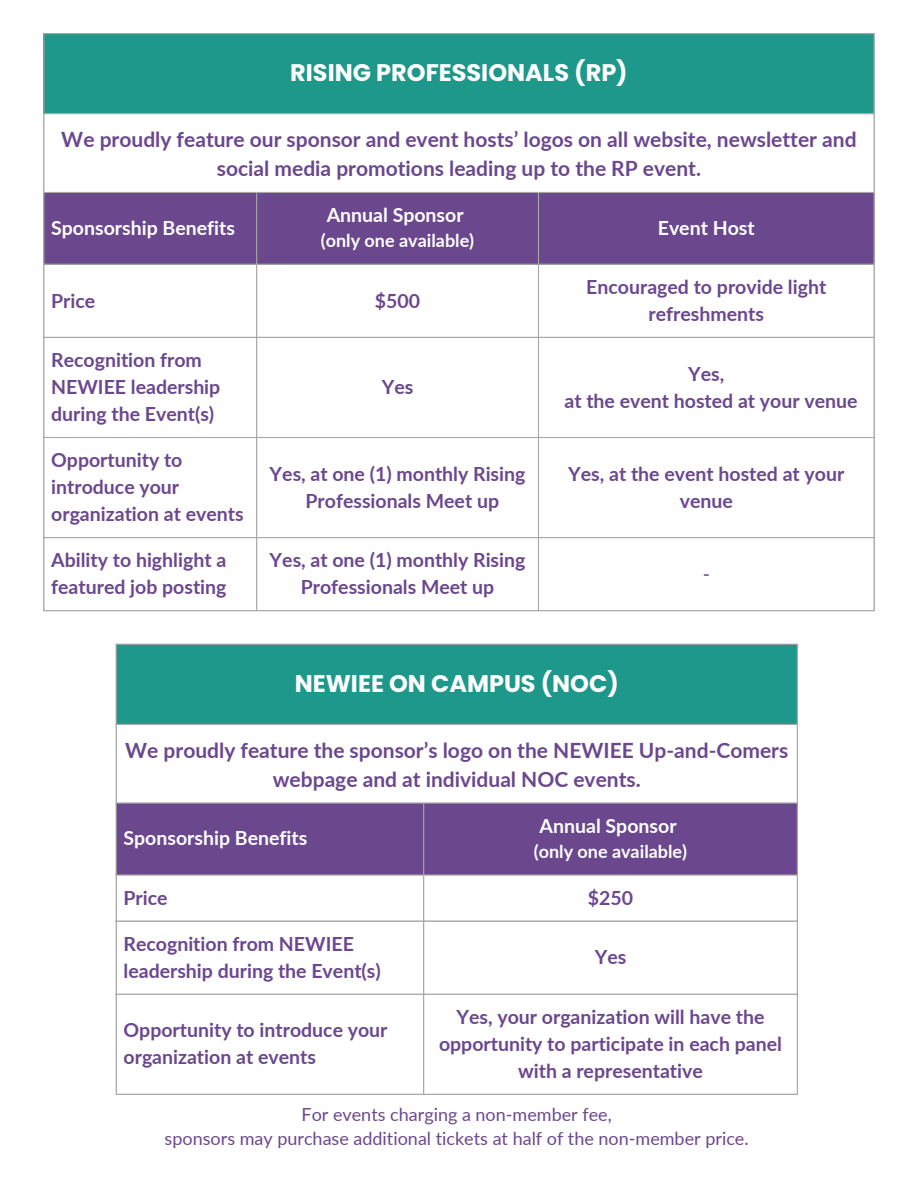
<style>
.page{position:relative;width:918px;height:1188px;background:#fff}
.page>*{position:absolute;margin:0;border:0;box-sizing:border-box;transform-origin:0 0}
.t1{font:700 24px "Poppins";color:#fff}
.t2{font:700 21px/29.2px "Lato";color:#6b478e;text-align:center}
.t3{font:700 19.5px/27px "Lato";color:#6b478e}
.t4{font:700 19.5px "Lato";color:#fff}
.t5{font:19.5px "Lato";color:#6b478e}
.t6{font:18px/24.8px "Lato";color:#6b478e;text-align:center}
.t7{font:700 18px "Lato";color:#fff}
</style>
<div class="page">
<div style="left:44px;top:33px;width:830px;height:81px;background:#1e988a"></div>
<div style="left:44px;top:193px;width:830px;height:71px;background:#6b478e"></div>
<hr style="left:43px;top:34px;width:1px;height:576px;background:#a9a8a9">
<hr style="left:256px;top:193px;width:1px;height:417px;background:#a9a8a9">
<hr style="left:538px;top:193px;width:1px;height:417px;background:#a9a8a9">
<hr style="left:874px;top:34px;width:1px;height:576px;background:#a9a8a9">
<hr style="left:43px;top:33px;width:832px;height:1px;background:#a9a8a9">
<hr style="left:43px;top:113px;width:832px;height:1px;background:#a9a8a9">
<hr style="left:43px;top:192px;width:832px;height:1px;background:#a9a8a9">
<hr style="left:43px;top:264px;width:832px;height:1px;background:#a9a8a9">
<hr style="left:43px;top:337px;width:832px;height:1px;background:#a9a8a9">
<hr style="left:43px;top:437px;width:832px;height:1px;background:#a9a8a9">
<hr style="left:43px;top:537px;width:832px;height:1px;background:#a9a8a9">
<hr style="left:43px;top:610px;width:832px;height:1px;background:#a9a8a9">
<div style="left:116px;top:644px;width:682px;height:81px;background:#1e988a"></div>
<div style="left:117px;top:804px;width:680px;height:70px;background:#6b478e"></div>
<hr style="left:116px;top:645px;width:1px;height:449px;background:#a9a8a9">
<hr style="left:423px;top:804px;width:1px;height:290px;background:#a9a8a9">
<hr style="left:797px;top:645px;width:1px;height:449px;background:#a9a8a9">
<hr style="left:116px;top:644px;width:682px;height:1px;background:#a9a8a9">
<hr style="left:116px;top:724px;width:682px;height:1px;background:#a9a8a9">
<hr style="left:116px;top:803px;width:682px;height:1px;background:#a9a8a9">
<hr style="left:116px;top:874px;width:682px;height:1px;background:#a9a8a9">
<hr style="left:116px;top:920px;width:682px;height:2px;background:#a9a8a9">
<hr style="left:116px;top:994px;width:682px;height:1px;background:#a9a8a9">
<hr style="left:116px;top:1094px;width:682px;height:1px;background:#a9a8a9">
<p class="t1" style="left:290px;top:56px;width:339px">RISING PROFESSIONALS (RP)</p>
<p class="t2" style="left:61px;top:124px;width:797px">We proudly feature our sponsor and event hosts’ logos on all website, newsletter and social media promotions leading up to the RP event.</p>
<p class="t4" style="left:51px;top:215px;width:185px">Sponsorship Benefits</p>
<p class="t4" style="left:327px;top:203px;width:138px">Annual Sponsor</p>
<p class="t7" style="left:321px;top:229px;width:155px">(only one available)</p>
<p class="t4" style="left:658px;top:215px;width:98px">Event Host</p>
<p class="t3" style="left:51px;top:287px;width:46px">Price</p>
<p class="t3" style="left:375px;top:287px;width:47px">$500</p>
<p class="t3" style="left:586px;top:273px;width:241px;text-align:center">Encouraged to provide light refreshments</p>
<p class="t3" style="left:51px;top:346px;width:171px">Recognition from<br>NEWIEE leadership during the Event(s)</p>
<p class="t3" style="left:688px;top:360px;width:38px">Yes,</p>
<p class="t3" style="left:564px;top:387px;width:295px">at the event hosted at your venue</p>
<p class="t3" style="left:382px;top:373px;width:33px">Yes</p>
<p class="t3" style="left:51px;top:446px;width:194px">Opportunity to introduce your organization at events</p>
<p class="t3" style="left:270px;top:460px;width:257px">Yes, at one (1) monthly Rising</p>
<p class="t3" style="left:306px;top:487px;width:195px">Professionals Meet up</p>
<p class="t3" style="left:51px;top:546px;width:177px">Ability to highlight a featured job posting</p>
<p class="t3" style="left:270px;top:546px;width:257px;text-align:center">Yes, at one (1) monthly Rising<br>Professionals Meet up</p>
<p class="t3" style="left:568px;top:460px;width:278px;text-align:center">Yes, at the event hosted at your venue</p>
<p class="t5" style="left:703px;top:562px;width:9px">-</p>
<p class="t1" style="left:295px;top:667px;width:326px">NEWIEE ON CAMPUS (NOC)</p>
<p class="t2" style="left:125px;top:735px;width:665px">We proudly feature the sponsor’s logo on the NEWIEE Up-and-Comers webpage and at individual NOC events.</p>
<p class="t4" style="left:124px;top:826px;width:185px">Sponsorship Benefits</p>
<p class="t4" style="left:540px;top:814px;width:138px">Annual Sponsor</p>
<p class="t7" style="left:534px;top:840px;width:155px">(only one available)</p>
<p class="t3" style="left:124px;top:884px;width:46px">Price</p>
<p class="t3" style="left:588px;top:884px;width:47px">$250</p>
<p class="t3" style="left:124px;top:930px;width:259px">Recognition from NEWIEE leadership during the Event(s)</p>
<p class="t3" style="left:595px;top:943px;width:33px">Yes</p>
<p class="t3" style="left:124px;top:1016px;width:266px">Opportunity to introduce your organization at events</p>
<h1 class="t3" style="left:439px;top:1003px;width:344px;text-align:center">Yes, your organization will have the opportunity to participate in each panel with a representative</h1>
<p class="t6" style="left:165px;top:1101px;width:586px">For events charging a non-member fee,<br>sponsors may purchase additional tickets at half of the non-member price.</p>
</div>
